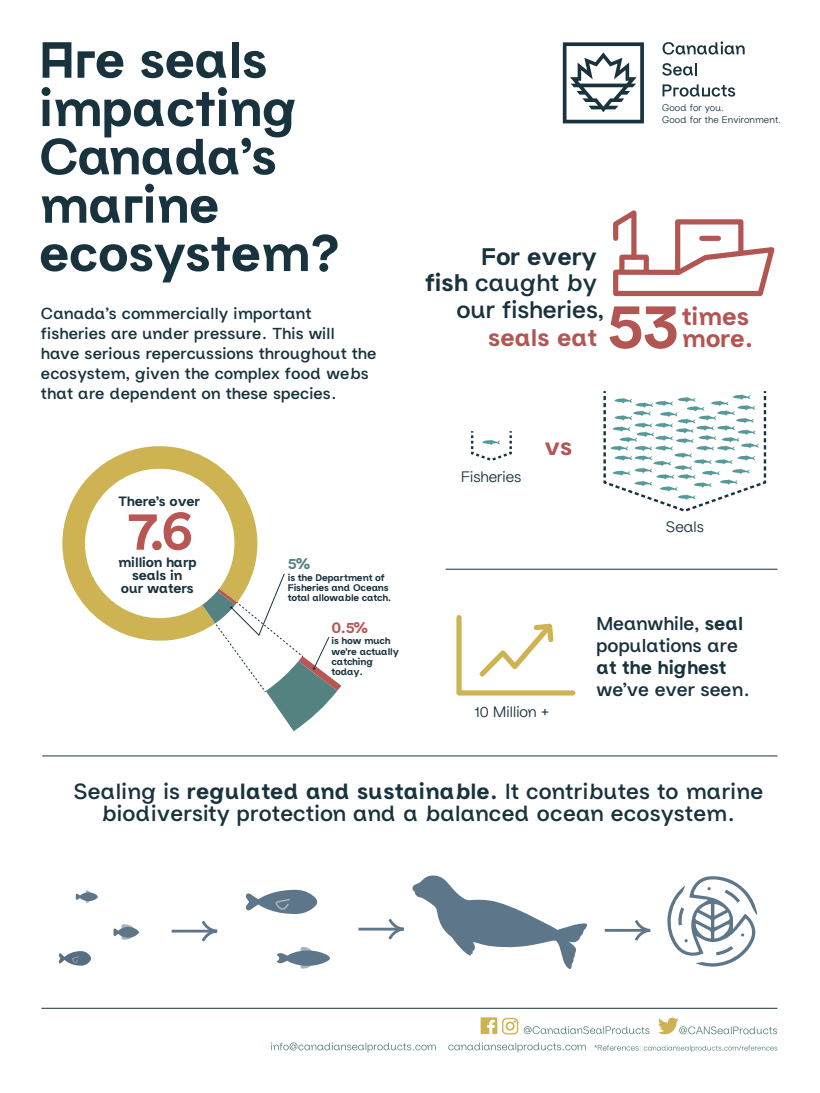
<style>
.page{position:relative;width:820px;height:1093px;background:#fff}
.page>*{position:absolute;margin:0;border:0;box-sizing:border-box;transform-origin:0 0}
.t1{font:700 64.2px "FT Polar";color:#b25653}
.t2{font:700 54.16px "FT Polar";color:#b85654}
.t3{font:700 50.68px/48.3px "FT Polar";letter-spacing:-.01em;color:#18323e}
.t4{font:700 24.4px "FT Polar";color:#b25653}
.t5{font:500 24px "FT Polar";color:#18323e}
.t6{font:700 24px "FT Polar";color:#b25653}
.t7{font:700 24px "FT Polar";color:#18323e}
.t8{font:700 23.92px "FT Polar";color:#b25653}
.t9{font:500 22px/22px "FT Polar";letter-spacing:.01em;color:#18323e;text-align:center}
.t10{font:500 18.72px/21.8px "FT Polar";color:#18323e}
.t11{font:700 18.72px "FT Polar";color:#18323e}
.t12{font:500 16px/20px "FT Polar";letter-spacing:.01em;color:#18323e}
.t13{font:700 15.4px "FT Polar";color:#b85654}
.t14{font:700 15.4px "FT Polar";color:#538280}
.t15{font:300 15.28px "FT Polar";color:#18323e}
.t16{font:700 13.52px/13.2px "FT Polar";letter-spacing:-.01em;color:#18323e;text-align:center}
.t17{font:700 9.6px/10.3px "FT Polar";letter-spacing:-.015em;color:#18323e}
.t18{font:300 9.6px/11.5px "FT Polar";letter-spacing:.01em;color:#18323e}
.s1{font-weight:700}
</style>
<div class="page">
<svg style="left:62px;top:446px;width:196px;height:195px"></svg>
<svg style="left:202px;top:573px;width:139px;height:158px"></svg>
<hr style="left:445px;top:569px;width:332px;height:1px;background:#18323e">
<svg style="left:456px;top:615px;width:120px;height:81px"></svg>
<svg style="left:603px;top:391px;width:164px;height:121px"></svg>
<svg style="left:471px;top:431px;width:41px;height:30px"></svg>
<svg style="left:613px;top:210px;width:162px;height:87px"></svg>
<div style="left:701px;top:236px;width:17px;height:5px;background:#b25653"></div>
<svg style="left:662px;top:41px;width:82px;height:14px"></svg>
<svg style="left:662px;top:63px;width:34px;height:13px"></svg>
<svg style="left:662px;top:84px;width:72px;height:13px"></svg>
<svg style="left:562px;top:42px;width:81px;height:81px"></svg>
<hr style="left:41px;top:1008px;width:736px;height:1px;background:#18323e">
<hr style="left:42px;top:755px;width:735px;height:1px;background:#18323e">
<svg style="left:480px;top:1017px;width:169px;height:17px"></svg>
<svg style="left:658px;top:1017px;width:118px;height:17px"></svg>
<svg style="left:271px;top:1042px;width:164px;height:10px"></svg>
<svg style="left:448px;top:1042px;width:137px;height:10px"></svg>
<svg style="left:594px;top:1045px;width:183px;height:7px"></svg>
<svg style="left:412px;top:875px;width:176px;height:94px"></svg>
<svg style="left:76px;top:890px;width:22px;height:13px"></svg>
<svg style="left:117px;top:927px;width:22px;height:10px"></svg>
<svg style="left:113px;top:924px;width:21px;height:16px"></svg>
<svg style="left:58px;top:951px;width:33px;height:15px"></svg>
<svg style="left:245px;top:890px;width:72px;height:24px"></svg>
<svg style="left:276px;top:947px;width:54px;height:22px"></svg>
<hr style="left:172px;top:930px;width:45px;height:2px;background:#5d7689">
<svg style="left:199px;top:920px;width:19px;height:22px"></svg>
<hr style="left:358px;top:928px;width:45px;height:2px;background:#5d7689">
<svg style="left:386px;top:918px;width:18px;height:22px"></svg>
<hr style="left:604px;top:929px;width:46px;height:3px;background:#5d7689">
<svg style="left:632px;top:920px;width:19px;height:21px"></svg>
<svg style="left:667px;top:876px;width:90px;height:90px"></svg>
<h3 class="t3" style="left:39px;top:36px;width:302px">Are seals impacting<br>Canada’s marine ecosystem?</h3>
<p class="t12" style="left:41px;top:304px;width:337px">Canada’s commercially important fisheries are under pressure. This will have serious repercussions throughout the ecosystem, given the complex food webs that are dependent on these species.</p>
<p class="t16" style="left:118px;top:495px;width:83px">There’s over</p>
<h2 class="t2" style="left:127px;top:495px;width:68px">7.6</h2>
<p class="t16" style="left:118px;top:555px;width:80px">million harp seals in<br>our waters</p>
<p class="t14" style="left:288px;top:554px;width:24px">5%</p>
<p class="t17" style="left:288px;top:573px;width:105px;line-height:10px">is the Department of<br>Fisheries and Oceans total allowable catch.</p>
<p class="t17" style="left:331px;top:636px;width:69px">is how much we’re actually catching today.</p>
<p class="t13" style="left:331px;top:617px;width:38px">0.5%</p>
<p class="t18" style="left:662px;top:102px;width:120px">Good for you.<br>Good for the Environment.</p>
<h3 class="t7" style="left:481px;top:241px;width:117px">For every</h3>
<h3 class="t5" style="left:425px;top:268px;width:173px"><span class="s1">fish</span> caught by</h3>
<h3 class="t5" style="left:456px;top:294px;width:149px">our fisheries,</h3>
<h3 class="t4" style="left:681px;top:300px;width:69px">times</h3>
<h1 class="t1" style="left:606px;top:284px;width:74px">53</h1>
<h3 class="t6" style="left:488px;top:322px;width:110px">seals eat</h3>
<h3 class="t4" style="left:681px;top:322px;width:73px">more.</h3>
<p class="t15" style="left:461px;top:468px;width:62px">Fisheries</p>
<h3 class="t8" style="left:544px;top:431px;width:29px">vs</h3>
<p class="t15" style="left:665px;top:518px;width:40px">Seals</p>
<p class="t15" style="left:474px;top:703px;width:76px">10 Million +</p>
<p class="t10" style="left:596px;top:613px;width:148px">Meanwhile, <span class="s1">seal </span>populations are</p>
<p class="t11" style="left:596px;top:655px;width:131px">at the highest</p>
<p class="t10" style="left:596px;top:678px;width:155px">we’ve ever seen.</p>
<h3 class="t9" style="left:73px;top:781px;width:690px">Sealing is <span class="s1">regulated and sustainable.</span> It contributes to marine biodiversity protection and a balanced ocean ecosystem.</h3>
</div>
